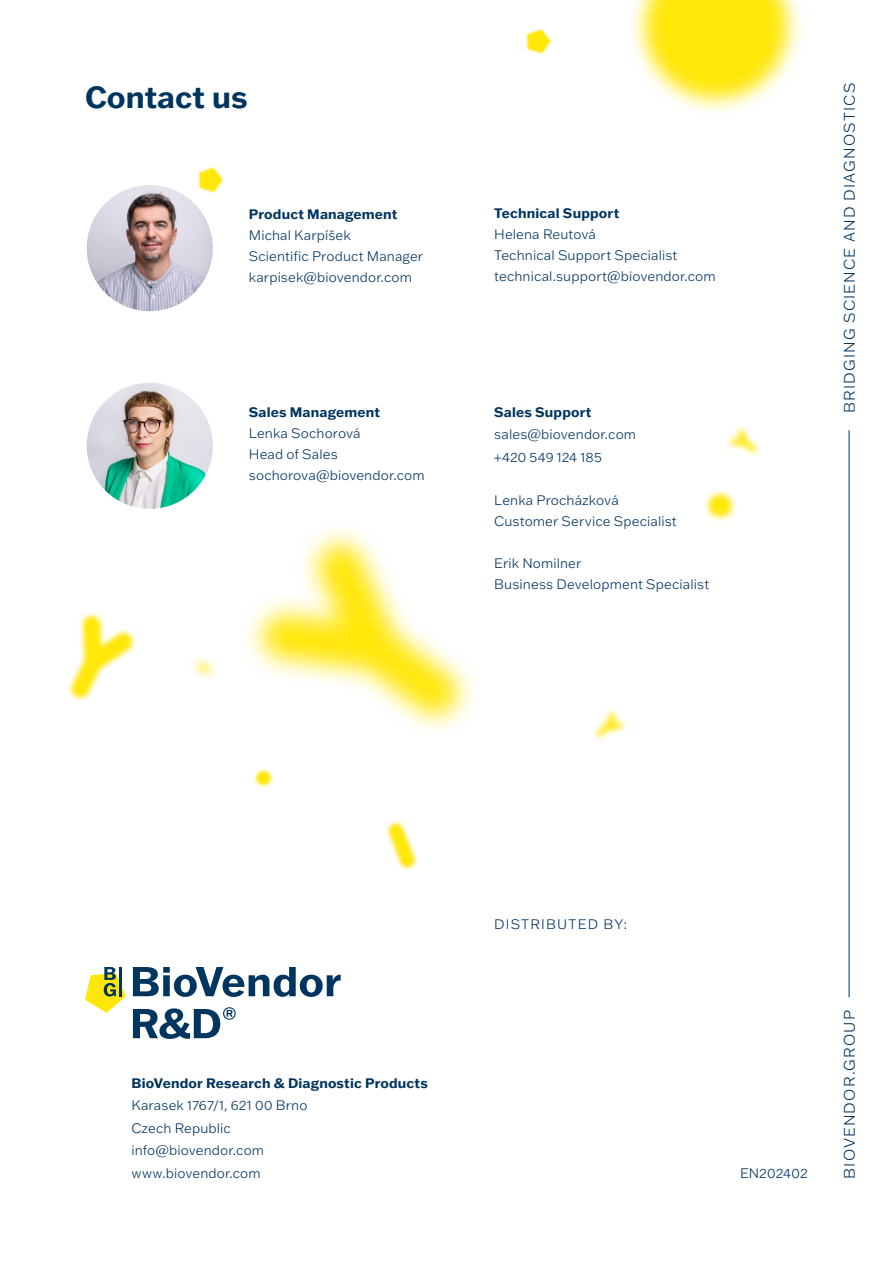
<style>
.page{position:relative;width:893px;height:1263px;background:#fff}
.page>*{position:absolute;margin:0;border:0;box-sizing:border-box;transform-origin:0 0}
.t1{font:700 30px "Franklin Gothic ATF";color:#003560}
.t2{font:300 15px "Franklin Gothic ATF";letter-spacing:.08em;color:#003560}
.t3{font:300 13.5px "Franklin Gothic ATF";letter-spacing:.01em;color:#003560}
.t4{font:700 13.5px "Franklin Gothic ATF";letter-spacing:.015em;color:#003560}
.t5{font:300 13.5px "Franklin Gothic ATF";letter-spacing:.085em;color:#003560}
</style>
<div class="page">
<svg style="left:133px;top:967px;width:208px;height:30px"></svg>
<svg style="left:85px;top:967px;width:41px;height:46px"></svg>
<hr style="left:120px;top:967px;width:2px;height:29px;background:#003560">
<svg style="left:133px;top:1007px;width:103px;height:32px"></svg>
<svg style="left:247px;top:529px;width:226px;height:201px"></svg>
<svg style="left:262px;top:542px;width:197px;height:174px"></svg>
<svg style="left:631px;top:0;width:170px;height:112px"></svg>
<svg style="left:645px;top:0;width:142px;height:98px;background:#ffeb38"></svg>
<svg style="left:68px;top:612px;width:68px;height:90px"></svg>
<svg style="left:70px;top:617px;width:63px;height:81px"></svg>
<svg style="left:254px;top:769px;width:20px;height:19px"></svg>
<svg style="left:257px;top:771px;width:13px;height:14px"></svg>
<svg style="left:526px;top:28px;width:26px;height:26px"></svg>
<svg style="left:527px;top:30px;width:23px;height:23px"></svg>
<hr style="left:849px;top:430px;width:1px;height:567px;background:#003560">
<img style="left:87px;top:185px;width:126px;height:126px;border-radius:63px">
<img style="left:87px;top:383px;width:126px;height:126px;border-radius:63px">
<svg style="left:198px;top:166px;width:26px;height:27px"></svg>
<svg style="left:200px;top:168px;width:22px;height:23px"></svg>
<svg style="left:593px;top:709px;width:34px;height:31px"></svg>
<svg style="left:597px;top:713px;width:25px;height:23px"></svg>
<svg style="left:727px;top:426px;width:34px;height:30px"></svg>
<svg style="left:731px;top:430px;width:25px;height:22px"></svg>
<svg style="left:704px;top:490px;width:33px;height:32px"></svg>
<svg style="left:709px;top:495px;width:22px;height:21px"></svg>
<svg style="left:192px;top:658px;width:24px;height:21px"></svg>
<svg style="left:197px;top:663px;width:15px;height:11px"></svg>
<svg style="left:386px;top:821px;width:32px;height:50px"></svg>
<svg style="left:389px;top:823px;width:27px;height:45px"></svg>
<h2 class="t1" style="left:85px;top:77px;width:164px">Contact us</h2>
<p class="t4" style="left:249px;top:205px;width:150px">Product Management</p>
<p class="t3" style="left:249px;top:226px;width:104px">Michal Karpíšek</p>
<p class="t3" style="left:249px;top:247px;width:176px">Scientific Product Manager</p>
<p class="t3" style="left:249px;top:268px;width:165px">karpisek@biovendor.com</p>
<p class="t4" style="left:249px;top:403px;width:133px">Sales Management</p>
<p class="t3" style="left:249px;top:424px;width:113px">Lenka Sochorová</p>
<p class="t3" style="left:249px;top:445px;width:90px">Head of Sales</p>
<p class="t3" style="left:249px;top:466px;width:177px">sochorova@biovendor.com</p>
<p class="t4" style="left:494px;top:204px;width:127px">Technical Support</p>
<p class="t3" style="left:494px;top:225px;width:103px">Helena Reutová</p>
<p class="t3" style="left:494px;top:246px;width:185px">Technical Support Specialist</p>
<p class="t3" style="left:494px;top:267px;width:223px">technical.support@biovendor.com</p>
<p class="t4" style="left:494px;top:403px;width:99px">Sales Support</p>
<p class="t3" style="left:494px;top:426px;width:143px">sales@biovendor.com</p>
<p class="t3" style="left:494px;top:448px;width:109px">+420 549 124 185</p>
<p class="t3" style="left:494px;top:492px;width:126px">Lenka Procházková</p>
<p class="t3" style="left:494px;top:513px;width:184px">Customer Service Specialist</p>
<p class="t3" style="left:494px;top:555px;width:89px">Erik Nomilner</p>
<p class="t3" style="left:494px;top:576px;width:217px">Business Development Specialist</p>
<p class="t2" style="left:839px;top:413px;width:332px;rotate:-90deg">BRIDGING SCIENCE AND DIAGNOSTICS</p>
<p class="t4" style="left:131px;top:1074px;width:298px">BioVendor Research &amp; Diagnostic Products</p>
<p class="t3" style="left:131px;top:1096px;width:177px">Karasek 1767/1, 621 00 Brno</p>
<p class="t3" style="left:131px;top:1119px;width:101px">Czech Republic</p>
<p class="t3" style="left:131px;top:1141px;width:134px">info@biovendor.com</p>
<p class="t3" style="left:131px;top:1164px;width:131px">www.biovendor.com</p>
<p class="t5" style="left:494px;top:915px;width:134px">DISTRIBUTED BY:</p>
<p class="t3" style="left:740px;top:1164px;width:69px">EN202402</p>
<p class="t2" style="left:839px;top:1179px;width:170px;rotate:-90deg">BIOVENDOR.GROUP</p>
</div>
